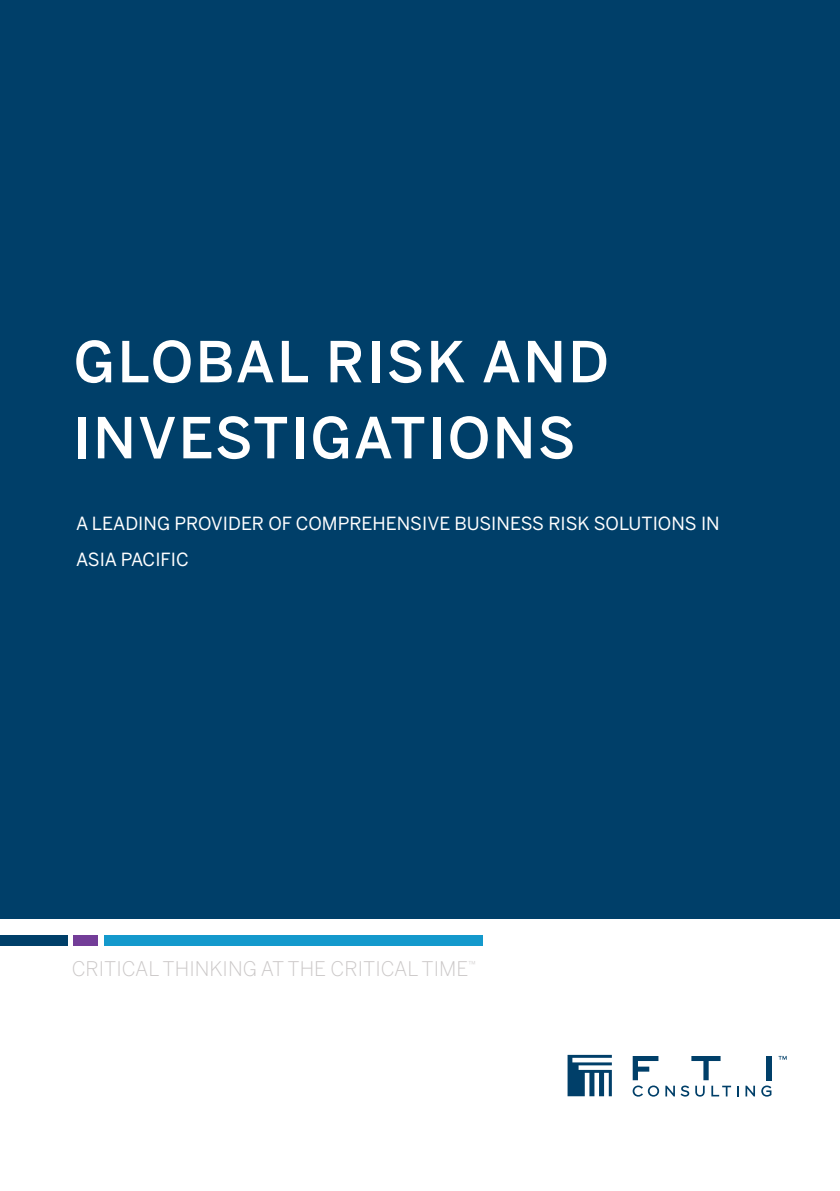
<style>
.page{position:relative;width:840px;height:1191px;background:#fff}
.page>*{position:absolute;margin:0;border:0;box-sizing:border-box;transform-origin:0 0}
.t1{font:500 56px/76px "Benton Sans";letter-spacing:.04em;color:#fff}
.t2{font:300 20px "Benton Sans";color:#cbc8c8}
.t3{font:18px/36px "Benton Sans";color:#fff}
.t4{font:300 8.2px "Benton Sans";color:#cbc8c8}
</style>
<div class="page">
<div style="left:0;top:0;width:839px;height:918px;background:#003f69"></div>
<div style="left:74px;top:935px;width:24px;height:10px;background:#733d98"></div>
<div style="left:104px;top:935px;width:378px;height:10px;background:#1499cc"></div>
<div style="left:0;top:935px;width:68px;height:10px;background:#003f69"></div>
<svg style="left:567px;top:1054px;width:44px;height:42px"></svg>
<svg style="left:665px;top:1085px;width:9px;height:11px"></svg>
<svg style="left:745px;top:1085px;width:9px;height:11px"></svg>
<svg style="left:761px;top:1085px;width:10px;height:11px"></svg>
<svg style="left:778px;top:1056px;width:8px;height:3px"></svg>
<svg style="left:680px;top:1056px;width:50px;height:40px"></svg>
<div style="left:766px;top:1056px;width:5px;height:24px;background:#003f69"></div>
<svg style="left:632px;top:1056px;width:26px;height:40px"></svg>
<h1 class="t1" style="left:74px;top:323px;width:536px">GLOBAL RISK AND<br>INVESTIGATIONS</h1>
<p class="t3" style="left:76px;top:505px;width:644px">A LEADING PROVIDER OF COMPREHENSIVE BUSINESS RISK SOLUTIONS IN<br>ASIA PACIFIC</p>
<p class="t2" style="left:72px;top:956px;width:398px">CRITICAL THINKING AT THE CRITICAL TIME</p>
<p class="t4" style="left:468px;top:959px;width:9px">™</p>
</div>
